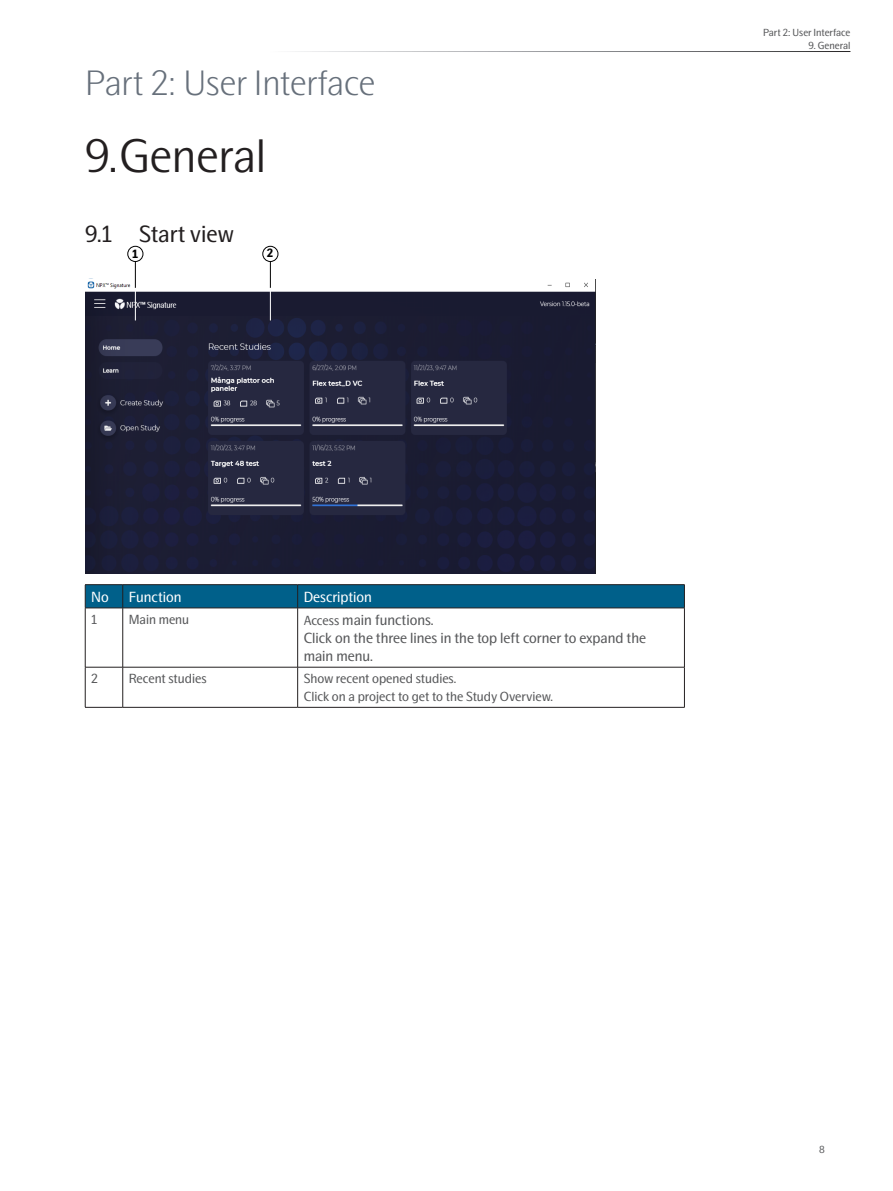
<style>
.page{position:relative;width:893px;height:1191px;background:#fff}
.page>*{position:absolute;margin:0;border:0;box-sizing:border-box;transform-origin:0 0}
.t1{font:300 48px "Swedish Gothic";color:#231f20}
.t2{font:100 36px "Swedish Gothic";color:#67707b}
.t3{font:24px "Swedish Gothic";color:#231f20}
.Table{font:15px/18px "Swedish Gothic";color:#57585a}
.Table_head_white{font:15px "Swedish Gothic";color:#fff}
.Table-2{font:13.5px "Swedish Gothic";color:#57585a}
.t4{font:700 12.3px "Swedish Gothic";color:#000}
.Pagina{font:10.5px "Swedish Gothic";color:#57585a}
.s1{font-size:13.5px}
</style>
<div class="page">
<img style="left:85px;top:279px;width:510px;height:294px">
<div style="left:127px;top:246px;width:16px;height:16px;border:1px solid #000;border-radius:50%"></div>
<svg style="left:135px;top:262px;width:1px;height:26px"></svg>
<div style="left:262px;top:246px;width:16px;height:16px;border:1px solid #000;border-radius:50%"></div>
<svg style="left:270px;top:262px;width:1px;height:26px"></svg>
<hr style="left:270px;top:288px;width:1px;height:32px;background:#fcfcfc">
<hr style="left:135px;top:288px;width:1px;height:32px;background:#fcfcfc">
<hr style="left:85px;top:608px;width:1px;height:59px;background:#231f20">
<hr style="left:122px;top:608px;width:1px;height:59px;background:#231f20">
<hr style="left:297px;top:608px;width:1px;height:59px;background:#231f20">
<hr style="left:684px;top:608px;width:1px;height:59px;background:#231f20">
<hr style="left:85px;top:667px;width:38px;height:1px;background:#231f20">
<hr style="left:85px;top:667px;width:1px;height:40px;background:#231f20">
<hr style="left:123px;top:667px;width:175px;height:1px;background:#231f20">
<hr style="left:122px;top:667px;width:1px;height:40px;background:#231f20">
<hr style="left:298px;top:667px;width:387px;height:1px;background:#231f20">
<hr style="left:297px;top:667px;width:1px;height:40px;background:#231f20">
<hr style="left:684px;top:667px;width:1px;height:40px;background:#231f20">
<hr style="left:85px;top:707px;width:38px;height:1px;background:#231f20">
<hr style="left:123px;top:707px;width:175px;height:1px;background:#231f20">
<hr style="left:298px;top:707px;width:387px;height:1px;background:#231f20">
<svg style="left:85px;top:584px;width:600px;height:23px;background:#025d85"></svg>
<hr style="left:85px;top:607px;width:38px;height:1px;background:#231f20">
<hr style="left:123px;top:607px;width:175px;height:1px;background:#231f20">
<hr style="left:298px;top:607px;width:387px;height:1px;background:#231f20">
<p class="t2" style="left:85px;top:62px;width:292px">Part 2: User Interface</p>
<p class="t1" style="left:85px;top:128px;width:183px">9.General</p>
<p class="t3" style="left:85px;top:220px;width:151px">9.1 Start view</p>
<p class="t4" style="left:132px;top:247px;width:7px">1</p>
<p class="t4" style="left:267px;top:246px;width:8px">2</p>
<p class="Pagina" style="left:763px;top:27px;width:89px">Part 2: User Interface</p>
<p class="Pagina" style="left:808px;top:39px;width:43px">9. General</p>
<p class="Table_head_white" style="left:91px;top:588px;width:19px">No</p>
<p class="Table_head_white" style="left:129px;top:588px;width:54px">Function</p>
<p class="Table_head_white" style="left:304px;top:588px;width:70px">Description</p>
<p class="Table-2" style="left:91px;top:611px;width:7px">1</p>
<p class="Table-2" style="left:129px;top:611px;width:62px">Main menu</p>
<p class="Table" style="left:304px;top:611px;width:132px"><span class="s1">Access</span> main functions.</p>
<p class="Table" style="left:304px;top:629px;width:344px">Click on the three lines in the top left corner to expand the main menu.</p>
<p class="Table-2" style="left:91px;top:671px;width:8px">2</p>
<p class="Table-2" style="left:129px;top:671px;width:79px">Recent studies</p>
<p class="Table-2" style="left:304px;top:671px;width:154px">Show recent opened studies.</p>
<p class="Table-2" style="left:304px;top:689px;width:251px">Click on a project to get to the Study Overview.</p>
<p class="Pagina" style="left:819px;top:1143px;width:7px">8</p>
</div>
